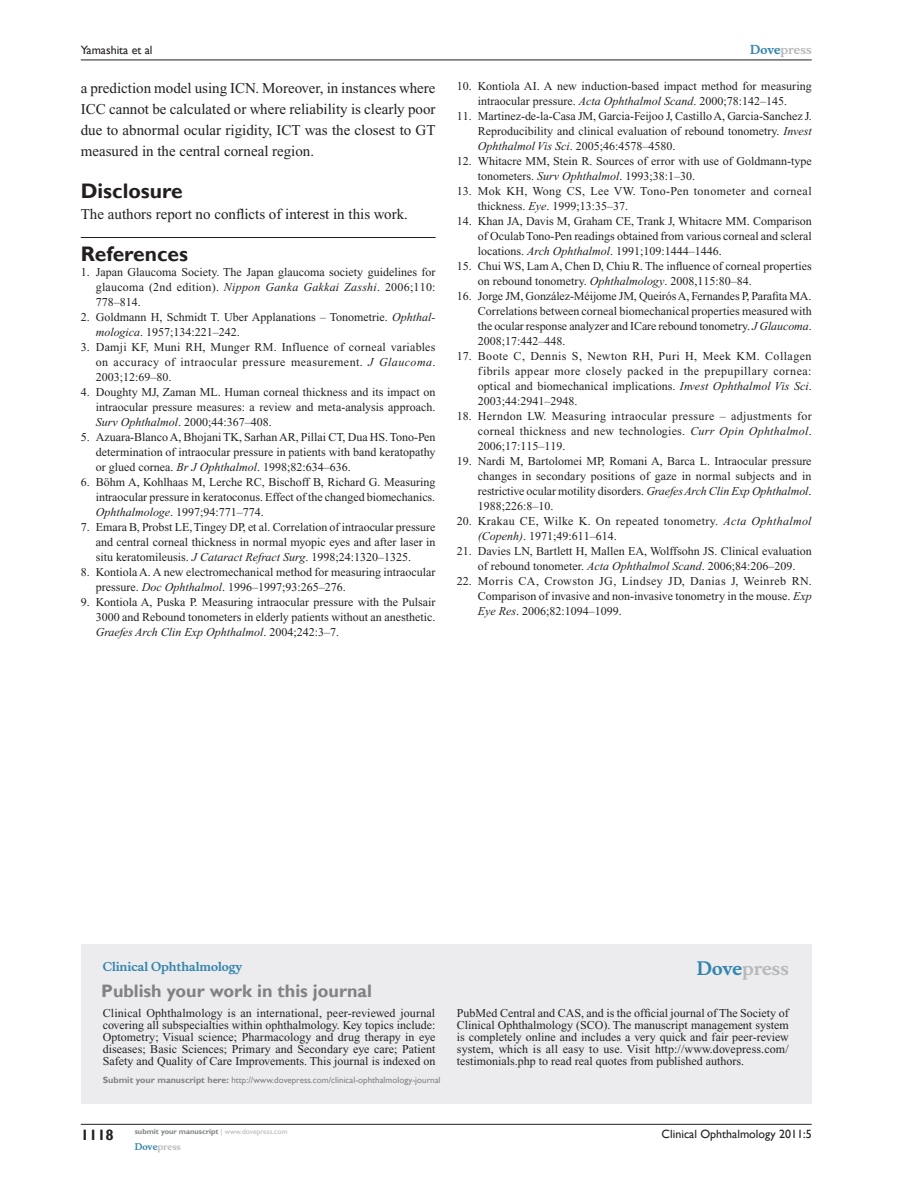
<style>
.page{position:relative;width:918px;height:1188px;background:#fff}
.page>*{position:absolute;margin:0;border:0;box-sizing:border-box;transform-origin:0 0}
.t1{font:700 21px "Gill Sans";color:#231f20}
.t2{font:700 18px "Gill Sans";color:#808285}
.t3{font:700 18px "Musee";color:#b8b9bc}
.t4{font:15px/21px "Times New Roman";color:#231f20;text-align:justify}
.t5{font:700 15px "Gill Sans";color:#231f20}
.t6{font:12px/15px "Times New Roman";color:#231f20;text-align:justify}
.t7{font:12px/15px "Times New Roman";letter-spacing:.025em;color:#231f20}
.t8{font:12px/15px "Times New Roman";letter-spacing:.03em;color:#231f20}
.t9{font:12px "Gill Sans";color:#231f20}
.t10{font:700 12px "Musee";color:#3485ae}
.t11{font:700 12px "Musee";color:#b8b9bc}
.t12{font:9px "Gill Sans";color:#808285}
.t13{font:700 9px "Musee";color:#b8b9bc}
.t14{font:700 7.5px "Gill Sans";color:#808285}
.s1{font-style:italic}
.s2{color:#3485ae}
.s3{font-weight:700}
.s4{font-weight:400;color:#b8b9bc}
</style>
<div class="page">
<div style="left:81px;top:944px;width:731px;height:159px;background:#ececee"></div>
<hr style="left:81px;top:1124px;width:731px;height:1px;background:#231f20">
<hr style="left:81px;top:60px;width:731px;height:1px;background:#231f20">
<hr style="left:81px;top:237px;width:355px;height:1px;background:#231f20">
<p class="t9" style="left:81px;top:43px;width:73px">Yamashita et al</p>
<p class="t4" style="left:81px;top:77px;width:356px">a prediction model using ICN. Moreover, in instances where ICC cannot be calculated or where reliability is clearly poor due to abnormal ocular rigidity, ICT was the closest to GT measured in the central corneal region.</p>
<h1 class="t1" style="left:81px;top:178px;width:103px">Disclosure</h1>
<p class="t4" style="left:81px;top:203px;width:329px">The authors report no conflicts of interest in this work.</p>
<h1 class="t1" style="left:81px;top:241px;width:109px">References</h1>
<p class="t6" style="left:96px;top:264px;width:341px;text-indent:-15px">1. Japan Glaucoma Society. The Japan glaucoma society guidelines for glaucoma (2nd edition). <span class="s1">Nippon Ganka Gakkai Zasshi</span>. 2006;110:<br>778–814.</p>
<p class="t6" style="left:96px;top:309px;width:341px;text-indent:-15px">2. Goldmann H, Schmidt T. Uber Applanations – Tonometrie. <span class="s1">Ophthal&shy;mologica</span>. 1957;134:221–242.</p>
<p class="t6" style="left:96px;top:339px;width:341px;text-indent:-15px">3. Damji KF, Muni RH, Munger RM. Influence of corneal variables on accuracy of intraocular pressure measurement. <span class="s1">J Glaucoma</span>.<br>2003;12:69–80.</p>
<p class="t6" style="left:96px;top:384px;width:341px;text-indent:-15px">4. Doughty MJ, Zaman ML. Human corneal thickness and its impact on intraocular pressure measures: a review and meta-analysis approach.<br><span class="s1">Surv Ophthalmol</span>. 2000;44:367–408.</p>
<p class="t6" style="left:96px;top:429px;width:341px;text-indent:-15px">5. Azuara-Blanco A, Bhojani TK, Sarhan AR, Pillai CT, Dua HS. Tono-Pen determination of intraocular pressure in patients with band keratopathy or glued cornea. <span class="s1">Br J Ophthalmol</span>. 1998;82:634–636.</p>
<p class="t6" style="left:96px;top:474px;width:341px;text-indent:-15px">6. Böhm A, Kohlhaas M, Lerche RC, Bischoff B, Richard G. Measuring intraocular pressure in keratoconus. Effect of the changed biomechanics.<br><span class="s1">Ophthalmologe</span>. 1997;94:771–774.</p>
<p class="t6" style="left:96px;top:519px;width:341px;text-indent:-15px">7. Emara B, Probst LE, Tingey DP, et al. Correlation of intraocular pressure and central corneal thickness in normal myopic eyes and after laser in situ keratomileusis. <span class="s1">J Cataract Refract Surg</span>. 1998;24:1320–1325.</p>
<p class="t6" style="left:96px;top:564px;width:341px;text-indent:-15px">8. Kontiola A. A new electromechanical method for measuring intraocular pressure. <span class="s1">Doc Ophthalmol</span>. 1996–1997;93:265–276.</p>
<p class="t6" style="left:96px;top:594px;width:341px;text-indent:-15px">9. Kontiola A, Puska P. Measuring intraocular pressure with the Pulsair 3000 and Rebound tonometers in elderly patients without an anesthetic.<br><span class="s1">Graefes Arch Clin Exp Ophthalmol</span>. 2004;242:3–7.</p>
<p class="t11" style="left:750px;top:43px;width:63px"><span class="s2">Dove</span>press</p>
<p class="t6" style="left:457px;top:79px;width:356px;text-align:center">10. Kontiola AI. A new induction-based impact method for measuring intraocular pressure. <span class="s1">Acta Ophthalmol Scand</span>. 2000;78:142–145.</p>
<p class="t6" style="left:478px;top:109px;width:335px;text-indent:-21px">11. Martinez-de-la-Casa JM, Garcia-Feijoo J, Castillo A, Garcia-Sanchez J.<br>Reproducibility and clinical evaluation of rebound tonometry. <span class="s1">Invest Ophthalmol Vis Sci</span>. 2005;46:4578–4580.</p>
<p class="t6" style="left:478px;top:154px;width:335px;text-indent:-21px">12. Whitacre MM, Stein R. Sources of error with use of Goldmann-type tonometers. <span class="s1">Surv Ophthalmol</span>. 1993;38:1–30.</p>
<p class="t8" style="left:478px;top:184px;width:335px;text-indent:-21px">13. Mok KH, Wong CS, Lee VW. Tono-Pen tonometer and corneal thickness. <span class="s1">Eye</span>. 1999;13:35–37.</p>
<p class="t6" style="left:478px;top:214px;width:335px;text-indent:-21px">14. Khan JA, Davis M, Graham CE, Trank J, Whitacre MM. Comparison of Oculab Tono-Pen readings obtained from various corneal and scleral locations. <span class="s1">Arch Ophthalmol</span>. 1991;109:1444–1446.</p>
<p class="t6" style="left:478px;top:259px;width:335px;text-indent:-21px">15. Chui WS, Lam A, Chen D, Chiu R. The influence of corneal properties on rebound tonometry. <span class="s1">Ophthalmology</span>. 2008,115:80–84.</p>
<p class="t6" style="left:478px;top:289px;width:335px;text-indent:-21px">16. Jorge JM, González-Méijome JM, Queirós A, Fernandes P, Parafita MA.<br>Correlations between corneal biomechanical properties measured with the ocular response analyzer and ICare rebound tonometry. <span class="s1">J Glaucoma</span>.<br>2008;17:442–448.</p>
<p class="t6" style="left:478px;top:349px;width:335px;text-indent:-21px">17. Boote C, Dennis S, Newton RH, Puri H, Meek KM. Collagen fibrils appear more closely packed in the prepupillary cornea: optical and biomechanical implications. <span class="s1">Invest Ophthalmol Vis Sci</span>.<br>2003;44:2941–2948.</p>
<p class="t6" style="left:478px;top:409px;width:336px;text-indent:-21px">18. Herndon LW. Measuring intraocular pressure – adjustments for corneal thickness and new technologies. <span class="s1">Curr Opin Ophthalmol</span>.<br>2006;17:115–119.</p>
<p class="t6" style="left:478px;top:454px;width:335px;text-indent:-21px">19. Nardi M, Bartolomei MP, Romani A, Barca L. Intraocular pressure changes in secondary positions of gaze in normal subjects and in restrictive ocular motility disorders. <span class="s1">Graefes Arch Clin Exp Ophthalmol</span>.<br>1988;226:8–10.</p>
<p class="t7" style="left:478px;top:514px;width:335px;text-indent:-21px">20. Krakau CE, Wilke K. On repeated tonometry. <span class="s1">Acta Ophthalmol (Copenh)</span>. 1971;49:611–614.</p>
<p class="t6" style="left:457px;top:544px;width:356px;text-align:center">21. Davies LN, Bartlett H, Mallen EA, Wolffsohn JS. Clinical evaluation of rebound tonometer. <span class="s1">Acta Ophthalmol Scand</span>. 2006;84:206–209.</p>
<p class="t6" style="left:478px;top:574px;width:336px;text-indent:-21px">22. Morris CA, Crowston JG, Lindsey JD, Danias J, Weinreb RN.<br>Comparison of invasive and non-invasive tonometry in the mouse. <span class="s1">Exp Eye Res</span>. 2006;82:1094–1099.</p>
<p class="t10" style="left:103px;top:959px;width:141px">Clinical Ophthalmology</p>
<h2 class="t2" style="left:101px;top:980px;width:272px">Publish your work in this journal</h2>
<h2 class="t3" style="left:697px;top:958px;width:94px"><span class="s2">Dove</span>press</h2>
<p class="t6" style="left:103px;top:1007px;width:334px;line-height:12px">Clinical Ophthalmology is an international, peer-reviewed journal covering all subspecialties within ophthalmology. Key topics include:<br>Optometry; Visual science; Pharmacology and drug therapy in eye diseases; Basic Sciences; Primary and Secondary eye care; Patient Safety and Quality of Care Improvements. This journal is indexed on</p>
<p class="t6" style="left:457px;top:1007px;width:333px;line-height:12px">PubMed Central and CAS, and is the official journal of The Society of Clinical Ophthalmology (SCO). The manuscript management system is completely online and includes a very quick and fair peer-review system, which is all easy to use. Visit http://www.dovepress.com/ testimonials.php to read real quotes from published authors.</p>
<p class="t12" style="left:103px;top:1075px;width:339px"><span class="s3">Submit your manuscript here:</span> http://www.dovepress.com/clinical-ophthalmology-journal</p>
<p class="t5" style="left:81px;top:1126px;width:35px">1118</p>
<p class="t14" style="left:135px;top:1127px;width:154px">submit your manuscript <span class="s4">| www.dovepress.com</span></p>
<p class="t13" style="left:135px;top:1141px;width:48px"><span class="s2">Dove</span>press</p>
<p class="t9" style="left:662px;top:1127px;width:152px">Clinical Ophthalmology 2011:5</p>
</div>
